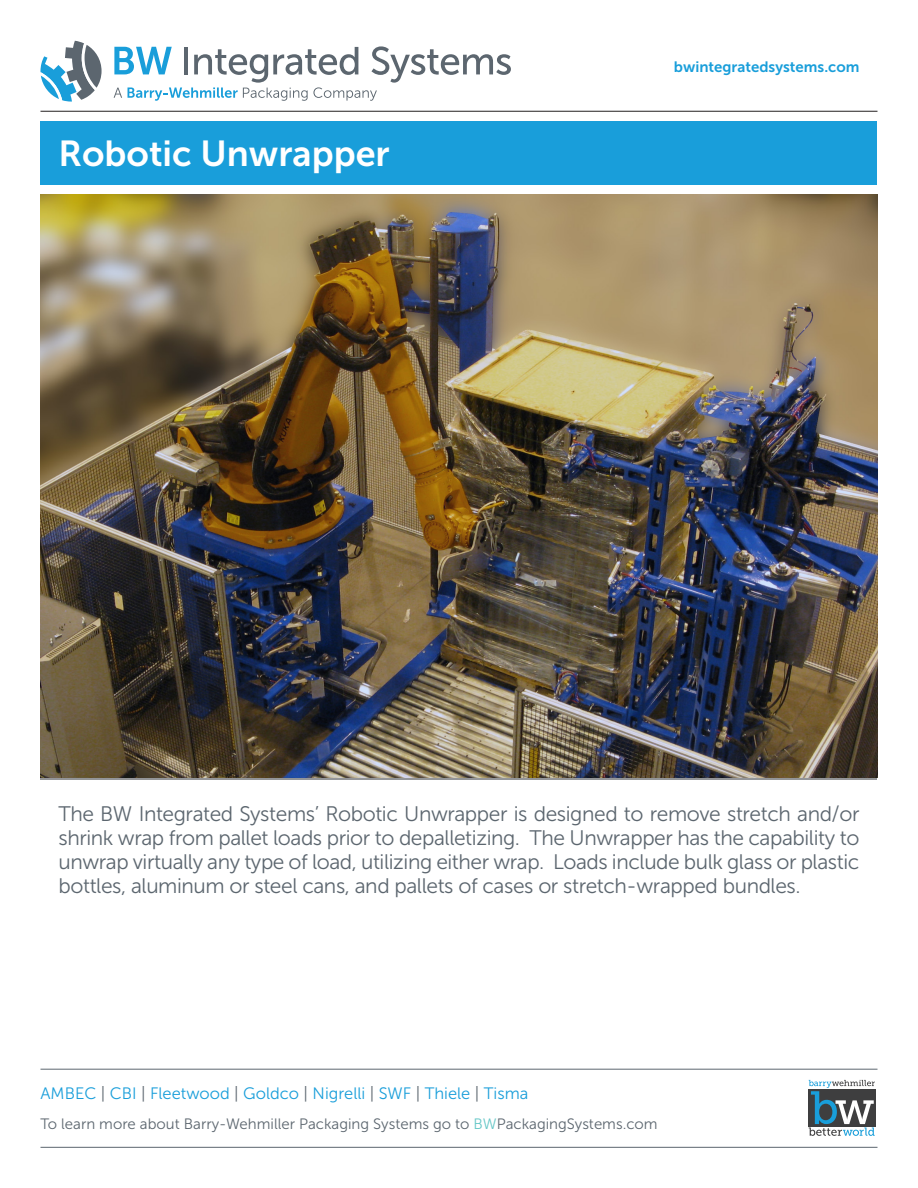
<style>
.page{position:relative;width:918px;height:1188px;background:#fff}
.page>*{position:absolute;margin:0;border:0;box-sizing:border-box;transform-origin:0 0}
.Page_1_Big_Header{font:36px "Museo Sans 700";color:#fff}
.t1{font:21px/24px "Museo Sans 300";letter-spacing:-.02em;color:#5c666f;text-align:justify}
.t2{font:16.5px "Museo Sans 300";color:#199eda}
.t3{font:15px "Museo Sans 300";color:#5c666f}
.t4{font:15px "Museo Sans 700";color:#199eda}
.s1{color:#5c666f}
.s2{color:#66c7c7}
</style>
<div class="page">
<div style="left:40px;top:122px;width:838px;height:63px;background:#199eda"></div>
<svg style="left:809px;top:1080px;width:66px;height:56px"></svg>
<hr style="left:40px;top:111px;width:838px;height:1px;background:#231f20">
<hr style="left:40px;top:1147px;width:838px;height:1px;background:#5c666f">
<hr style="left:40px;top:1069px;width:838px;height:1px;background:#5c666f">
<svg style="left:114px;top:46px;width:397px;height:55px"></svg>
<svg style="left:40px;top:41px;width:62px;height:61px"></svg>
<img style="left:40px;top:195px;width:838px;height:582px">
<p class="Page_1_Big_Header" style="left:59px;top:133px;width:333px">Robotic Unwrapper</p>
<p class="t4" style="left:674px;top:59px;width:187px">bwintegratedsystems.com</p>
<p class="t1" style="left:58px;top:802px;width:803px">The BW Integrated Systems’ Robotic Unwrapper is designed to remove stretch and/or shrink wrap from pallet loads prior to depalletizing. The Unwrapper has the capability to unwrap virtually any type of load, utilizing either wrap. Loads include bulk glass or plastic bottles, aluminum or steel cans, and pallets of cases or stretch-wrapped bundles.</p>
<p class="t2" style="left:40px;top:1084px;width:489px">AMBEC <span class="s1">|</span> CBI <span class="s1">|</span> Fleetwood <span class="s1">|</span> Goldco <span class="s1">|</span> Nigrelli <span class="s1">|</span> SWF <span class="s1">|</span> Thiele <span class="s1">|</span> Tisma</p>
<p class="t3" style="left:40px;top:1116px;width:619px">To learn more about Barry-Wehmiller Packaging Systems go to <span class="s2">BW</span>PackagingSystems.com</p>
</div>
